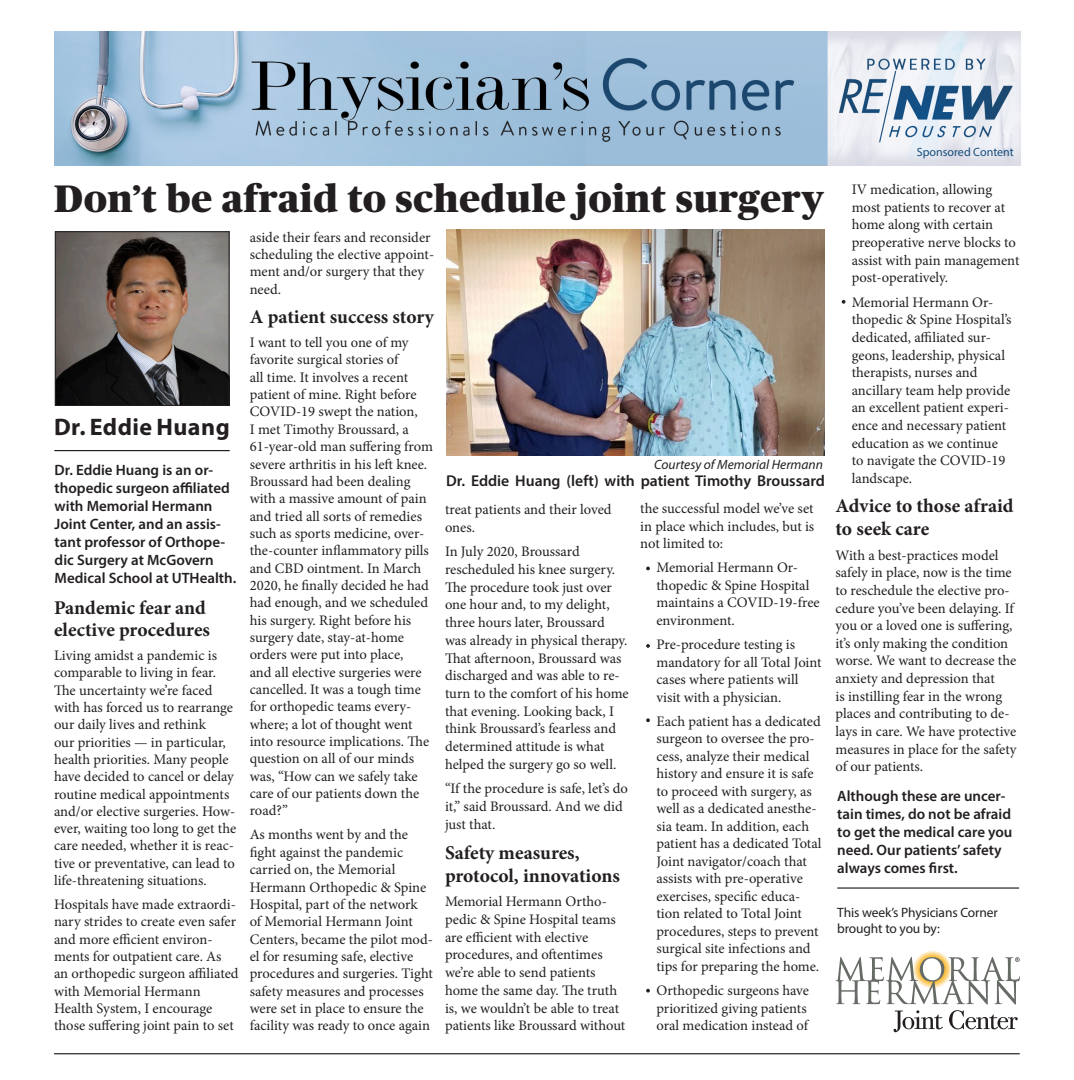
<style>
.page{position:relative;width:1074px;height:1080px;background:#fff}
.page>*{position:absolute;margin:0;border:0;box-sizing:border-box;transform-origin:0 0}
.t1{font:900 38.25px "Publico Headline";letter-spacing:.02em;color:#231f20}
.t2{font:700 24px "Myriad Pro";letter-spacing:.02em;color:#231f20}
.t3{font:700 19.5px/22.5px "Minion Pro";color:#231f20}
.t4{font:600 15.6px "Myriad Pro";color:#231f20}
.t5{font:600 15px/18px "Myriad Pro";color:#231f20}
.t6{font:14.55px/17.5px "Minion Pro";color:#231f20}
.t7{font:13.5px/16.2px "Myriad Pro";letter-spacing:-.01em;color:#231f20}
.t8{font:italic 13.5px "Myriad Pro";color:#231f20}
.t9{font:12px "Myriad Pro";color:#174d7c}
</style>
<div class="page">
<img style="left:54px;top:32px;width:966px;height:134px">
<img style="left:57px;top:233px;width:170px;height:171px">
<div style="left:55px;top:231px;width:174px;height:175px;border:1px solid #231f20"></div>
<hr style="left:54px;top:450px;width:176px;height:1px;background:#231f20">
<img style="left:446px;top:229px;width:379px;height:226px">
<img style="left:918px;top:950px;width:28px;height:7px">
<svg style="left:835px;top:957px;width:185px;height:75px"></svg>
<svg style="left:646px;top:567px;width:4px;height:3px"></svg>
<svg style="left:841px;top:300px;width:4px;height:4px"></svg>
<svg style="left:646px;top:644px;width:4px;height:4px"></svg>
<svg style="left:646px;top:718px;width:4px;height:4px"></svg>
<svg style="left:646px;top:989px;width:4px;height:4px"></svg>
<p class="t1" style="left:54px;top:171px;width:771px">Don’t be afraid to schedule joint surgery</p>
<p class="t6" style="left:250px;top:228px;width:186px">aside their fears and reconsider scheduling the elective appoint&shy;ment and/or surgery that they need.</p>
<p class="t3" style="left:250px;top:305px;width:186px">A patient success story</p>
<p class="t6" style="left:250px;top:334px;width:185px">I want to tell you one of my favorite surgical stories of<br>all time. It involves a recent patient of mine. Right before<br>COVID-19 swept the nation,<br>I met Timothy Broussard, a<br>61-year-old man suffering from severe arthritis in his left knee.<br>Broussard had been dealing with a massive amount of pain and tried all sorts of remedies such as sports medicine, over&shy;the-counter inflammatory pills and CBD ointment. In March<br>2020, he finally decided he had had enough, and we scheduled his surgery. Right before his surgery date, stay-at-home orders were put into place,<br>and all elective surgeries were cancelled. It was a tough time for orthopedic teams every&shy;where; a lot of thought went into resource implications. The question on all of our minds was, “How can we safely take care of our patients down the road?”</p>
<p class="t6" style="left:250px;top:826px;width:185px">As months went by and the fight against the pandemic carried on, the Memorial<br>Hermann Orthopedic &amp; Spine<br>Hospital, part of the network<br>of Memorial Hermann Joint<br>Centers, became the pilot mod&shy;el for resuming safe, elective procedures and surgeries. Tight safety measures and processes were set in place to ensure the facility was ready to once again</p>
<p class="t2" style="left:54px;top:411px;width:177px">Dr. Eddie Huang</p>
<p class="t8" style="left:654px;top:457px;width:170px">Courtesy of Memorial Hermann</p>
<p class="t4" style="left:446px;top:471px;width:380px">Dr. Eddie Huang (left) with patient Timothy Broussard</p>
<p class="t5" style="left:55px;top:461px;width:183px">Dr. Eddie Huang is an or&shy;thopedic surgeon affiliated with Memorial Hermann<br>Joint Center, and an assis&shy;tant professor of Orthope&shy;dic Surgery at McGovern<br>Medical School at UTHealth.</p>
<p class="t6" style="left:640px;top:500px;width:175px;text-align:justify">the successful model we’ve set in place which includes, but is not limited to:</p>
<p class="t6" style="left:656px;top:559px;width:165px">Memorial Hermann Or&shy;thopedic &amp; Spine Hospital maintains a COVID-19-free environment.</p>
<p class="t6" style="left:656px;top:636px;width:167px">Pre-procedure testing is mandatory for all Total Joint cases where patients will visit with a physician.</p>
<p class="t6" style="left:656px;top:713px;width:167px">Each patient has a dedicated surgeon to oversee the pro&shy;cess, analyze their medical history and ensure it is safe to proceed with surgery, as well as a dedicated anesthe&shy;sia team. In addition, each patient has a dedicated Total<br>Joint navigator/coach that assists with pre-operative exercises, specific educa&shy;tion related to Total Joint procedures, steps to prevent surgical site infections and tips for preparing the home.</p>
<p class="t6" style="left:656px;top:982px;width:154px">Orthopedic surgeons have prioritized giving patients oral medication instead of</p>
<p class="t6" style="left:445px;top:500px;width:168px">treat patients and their loved ones.</p>
<p class="t6" style="left:445px;top:543px;width:185px">In July 2020, Broussard rescheduled his knee surgery.<br>The procedure took just over one hour and, to my delight, three hours later, Broussard was already in physical therapy.<br>That afternoon, Broussard was discharged and was able to re&shy;turn to the comfort of his home that evening. Looking back, I think Broussard’s fearless and determined attitude is what helped the surgery go so well.</p>
<p class="t6" style="left:445px;top:780px;width:184px">“If the procedure is safe, let’s do it,” said Broussard. And we did just that.</p>
<p class="t3" style="left:445px;top:841px;width:176px;line-height:23px">Safety measures, protocol, innovations</p>
<p class="t6" style="left:445px;top:893px;width:182px">Memorial Hermann Ortho&shy;pedic &amp; Spine Hospital teams are efficient with elective procedures, and oftentimes we’re able to send patients home the same day. The truth is, we wouldn’t be able to treat patients like Broussard without</p>
<p class="t3" style="left:54px;top:596px;width:157px">Pandemic fear and elective procedures</p>
<p class="t6" style="left:54px;top:647px;width:184px">Living amidst a pandemic is comparable to living in fear.<br>The uncertainty we’re faced with has forced us to rearrange our daily lives and rethink<br>our priorities — in particular, health priorities. Many people have decided to cancel or delay routine medical appointments and/or elective surgeries. How&shy;ever, waiting too long to get the care needed, whether it is reac&shy;tive or preventative, can lead to life-threatening situations.</p>
<p class="t6" style="left:54px;top:896px;width:186px">Hospitals have made extraordi&shy;nary strides to create even safer and more efficient environ&shy;ments for outpatient care. As an orthopedic surgeon affiliated with Memorial Hermann<br>Health System, I encourage those suffering joint pain to set</p>
<p class="t9" style="left:916px;top:145px;width:98px">Sponsored Content</p>
<p class="t6" style="left:851px;top:181px;width:169px">IV medication, allowing most patients to recover at home along with certain preoperative nerve blocks to assist with pain management post-operatively.</p>
<p class="t6" style="left:851px;top:293px;width:161px">Memorial Hermann Or&shy;thopedic &amp; Spine Hospital’s dedicated, affiliated sur&shy;geons, leadership, physical therapists, nurses and ancillary team help provide an excellent patient experi&shy;ence and necessary patient education as we continue to navigate the COVID-19 landscape.</p>
<p class="t3" style="left:835px;top:495px;width:180px">Advice to those afraid to seek care</p>
<p class="t6" style="left:835px;top:546px;width:182px">With a best-practices model safely in place, now is the time to reschedule the elective pro&shy;cedure you’ve been delaying. If you or a loved one is suffering, it’s only making the condition worse. We want to decrease the anxiety and depression that<br>is instilling fear in the wrong places and contributing to de&shy;lays in care. We have protective measures in place for the safety of our patients.</p>
<p class="t5" style="left:837px;top:787px;width:177px">Although these are uncer&shy;tain times, do not be afraid to get the medical care you need. Our patients’ safety always comes first.</p>
<p class="t7" style="left:837px;top:904px;width:162px">This week’s Physicians Corner brought to you by:</p>
</div>
